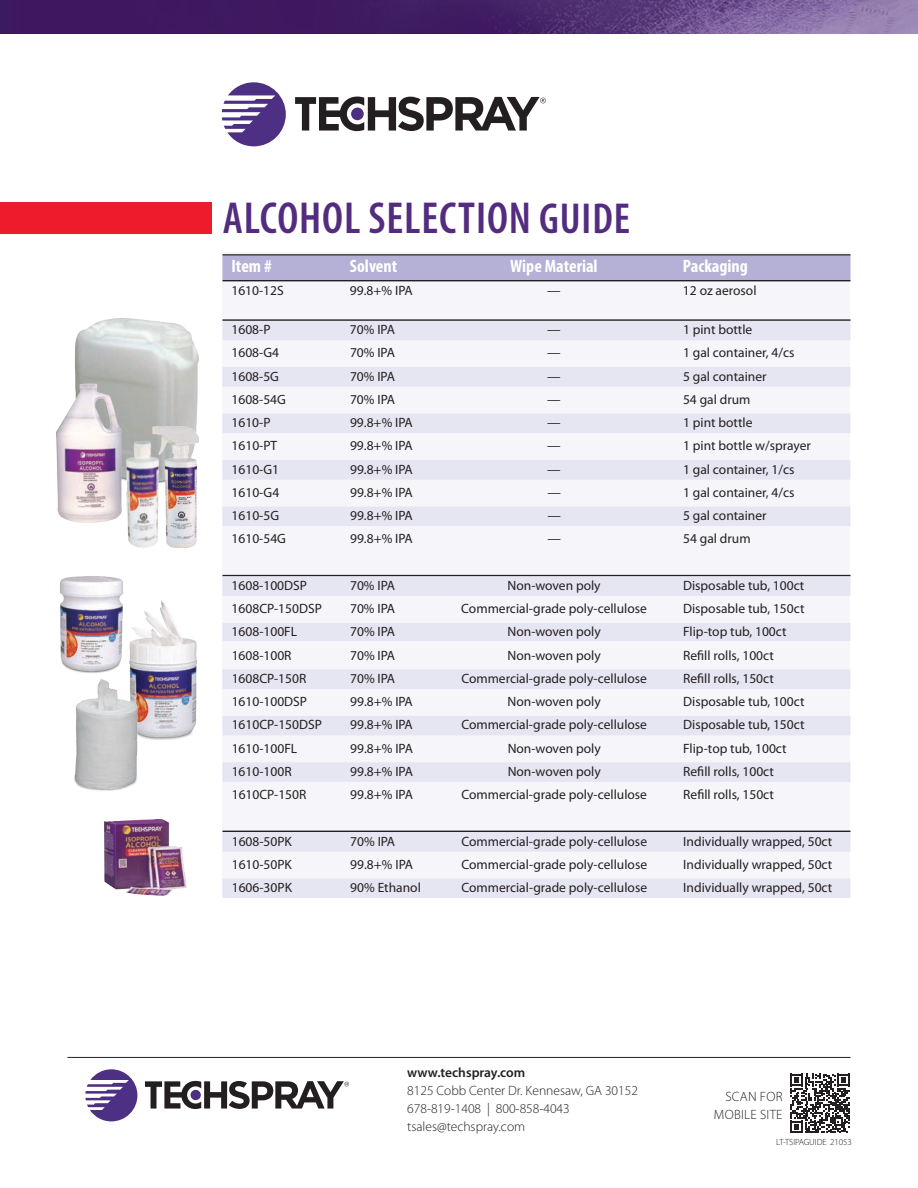
<style>
.page{position:relative;width:918px;height:1188px;background:#fff}
.page>*{position:absolute;margin:0;border:0;box-sizing:border-box;transform-origin:0 0}
.t1{font:600 condensed 45px "Myriad Pro";letter-spacing:.02em;color:#532c7f}
.t2{font:700 condensed 18px "Myriad Pro";color:#fff}
.t3{font:13.5px "Myriad Pro";color:#231f20}
.t4{font:300 13.5px/18px "Myriad Pro";color:#231f20}
.t5{font:600 13.5px "Myriad Pro";color:#231f20}
.t6{font:300 13.5px/18px "Myriad Pro";letter-spacing:.02em;color:#231f20;text-align:right}
.t7{font:300 9px "Myriad Pro";letter-spacing:-.01em;color:#231f20}
.s1{font-size:43.5px}
</style>
<div class="page">
<svg style="left:85px;top:1069px;width:52px;height:52px"></svg>
<svg style="left:145px;top:1081px;width:204px;height:28px"></svg>
<hr style="left:68px;top:1057px;width:782px;height:1px;background:#231f20">
<div style="left:222px;top:252px;width:628px;height:644px;background:#f6f6fa"></div>
<hr style="left:222px;top:254px;width:628px;height:2px;background:#231f20">
<div style="left:222px;top:256px;width:628px;height:24px;background:#b4b0d6"></div>
<hr style="left:222px;top:280px;width:628px;height:1px;background:#231f20">
<hr style="left:222px;top:319px;width:628px;height:2px;background:#231f20">
<div style="left:222px;top:321px;width:628px;height:19px;background:#e6e5f2"></div>
<div style="left:222px;top:367px;width:628px;height:20px;background:#e6e5f2"></div>
<div style="left:222px;top:414px;width:628px;height:19px;background:#e6e5f2"></div>
<div style="left:222px;top:460px;width:628px;height:20px;background:#e6e5f2"></div>
<div style="left:222px;top:507px;width:628px;height:19px;background:#e6e5f2"></div>
<hr style="left:222px;top:575px;width:628px;height:1px;background:#231f20">
<div style="left:222px;top:576px;width:628px;height:20px;background:#e6e5f2"></div>
<div style="left:222px;top:623px;width:628px;height:18px;background:#e6e5f2"></div>
<div style="left:222px;top:669px;width:628px;height:20px;background:#e6e5f2"></div>
<div style="left:222px;top:716px;width:628px;height:19px;background:#e6e5f2"></div>
<div style="left:222px;top:762px;width:628px;height:20px;background:#e6e5f2"></div>
<hr style="left:222px;top:831px;width:628px;height:1px;background:#231f20">
<div style="left:222px;top:832px;width:628px;height:20px;background:#e6e5f2"></div>
<div style="left:222px;top:879px;width:628px;height:19px;background:#e6e5f2"></div>
<img style="left:75px;top:318px;width:124px;height:163px">
<img style="left:56px;top:384px;width:66px;height:139px">
<img style="left:149px;top:423px;width:50px;height:125px">
<img style="left:126px;top:441px;width:36px;height:107px">
<img style="left:60px;top:576px;width:64px;height:97px">
<img style="left:129px;top:600px;width:68px;height:139px">
<img style="left:74px;top:678px;width:69px;height:113px">
<img style="left:104px;top:819px;width:83px;height:77px">
<svg style="left:222px;top:82px;width:64px;height:64px"></svg>
<svg style="left:295px;top:97px;width:251px;height:34px"></svg>
<div style="left:0;top:202px;width:212px;height:31px;background:#ee1b2d"></div>
<img style="left:0;top:0;width:918px;height:34px">
<svg style="left:790px;top:1074px;width:60px;height:59px"></svg>
<h1 class="t1" style="left:223px;top:190px;width:409px">ALCOHOL SELECTION <span class="s1">GUIDE</span></h1>
<h2 class="t2" style="left:231px;top:255px;width:42px">Item #</h2>
<h2 class="t2" style="left:350px;top:255px;width:49px">Solvent</h2>
<h2 class="t2" style="left:510px;top:255px;width:89px">Wipe Material</h2>
<h2 class="t2" style="left:683px;top:255px;width:66px">Packaging</h2>
<p class="t3" style="left:231px;top:282px;width:54px">1610-12S</p>
<p class="t3" style="left:350px;top:282px;width:64px">99.8+% IPA</p>
<p class="t3" style="left:547px;top:282px;width:15px">—</p>
<p class="t3" style="left:683px;top:282px;width:75px">12 oz aerosol</p>
<p class="t3" style="left:231px;top:322px;width:41px">1608-P</p>
<p class="t3" style="left:350px;top:322px;width:46px">70% IPA</p>
<p class="t3" style="left:547px;top:322px;width:15px">—</p>
<p class="t3" style="left:683px;top:322px;width:71px">1 pint bottle</p>
<p class="t3" style="left:232px;top:344px;width:49px">1608-G4</p>
<p class="t3" style="left:350px;top:344px;width:46px">70% IPA</p>
<p class="t3" style="left:547px;top:344px;width:15px">—</p>
<p class="t3" style="left:683px;top:344px;width:113px">1 gal container, 4/cs</p>
<p class="t3" style="left:232px;top:368px;width:49px">1608-5G</p>
<p class="t3" style="left:350px;top:368px;width:46px">70% IPA</p>
<p class="t3" style="left:547px;top:368px;width:15px">—</p>
<p class="t3" style="left:683px;top:368px;width:85px">5 gal container</p>
<p class="t3" style="left:232px;top:391px;width:56px">1608-54G</p>
<p class="t3" style="left:350px;top:391px;width:46px">70% IPA</p>
<p class="t3" style="left:547px;top:391px;width:15px">—</p>
<p class="t3" style="left:683px;top:391px;width:69px">54 gal drum</p>
<p class="t3" style="left:232px;top:414px;width:41px">1610-P</p>
<p class="t3" style="left:350px;top:414px;width:64px">99.8+% IPA</p>
<p class="t3" style="left:547px;top:414px;width:15px">—</p>
<p class="t3" style="left:683px;top:414px;width:71px">1 pint bottle</p>
<p class="t3" style="left:232px;top:437px;width:47px">1610-PT</p>
<p class="t3" style="left:350px;top:437px;width:64px">99.8+% IPA</p>
<p class="t3" style="left:547px;top:437px;width:15px">—</p>
<p class="t3" style="left:683px;top:437px;width:129px">1 pint bottle w/sprayer</p>
<p class="t3" style="left:232px;top:461px;width:49px">1610-G1</p>
<p class="t3" style="left:350px;top:461px;width:64px">99.8+% IPA</p>
<p class="t3" style="left:547px;top:461px;width:15px">—</p>
<p class="t3" style="left:683px;top:461px;width:113px">1 gal container, 1/cs</p>
<p class="t3" style="left:232px;top:484px;width:49px">1610-G4</p>
<p class="t3" style="left:350px;top:484px;width:64px">99.8+% IPA</p>
<p class="t3" style="left:547px;top:484px;width:15px">—</p>
<p class="t3" style="left:683px;top:484px;width:113px">1 gal container, 4/cs</p>
<p class="t3" style="left:232px;top:507px;width:49px">1610-5G</p>
<p class="t3" style="left:350px;top:507px;width:64px">99.8+% IPA</p>
<p class="t3" style="left:547px;top:507px;width:15px">—</p>
<p class="t3" style="left:683px;top:507px;width:85px">5 gal container</p>
<p class="t3" style="left:232px;top:530px;width:56px">1610-54G</p>
<p class="t3" style="left:350px;top:530px;width:64px">99.8+% IPA</p>
<p class="t3" style="left:547px;top:530px;width:15px">—</p>
<p class="t3" style="left:683px;top:530px;width:69px">54 gal drum</p>
<p class="t3" style="left:232px;top:577px;width:77px">1608-100DSP</p>
<p class="t3" style="left:350px;top:577px;width:46px">70% IPA</p>
<p class="t3" style="left:508px;top:577px;width:95px">Non-woven poly</p>
<p class="t3" style="left:683px;top:577px;width:123px">Disposable tub, 100ct</p>
<p class="t3" style="left:232px;top:600px;width:92px">1608CP-150DSP</p>
<p class="t3" style="left:350px;top:600px;width:46px">70% IPA</p>
<p class="t3" style="left:461px;top:600px;width:187px">Commercial-grade poly-cellulose</p>
<p class="t3" style="left:683px;top:600px;width:123px">Disposable tub, 150ct</p>
<p class="t3" style="left:232px;top:623px;width:67px">1608-100FL</p>
<p class="t3" style="left:350px;top:623px;width:46px">70% IPA</p>
<p class="t3" style="left:508px;top:623px;width:95px">Non-woven poly</p>
<p class="t3" style="left:683px;top:623px;width:105px">Flip-top tub, 100ct</p>
<p class="t3" style="left:232px;top:647px;width:61px">1608-100R</p>
<p class="t3" style="left:350px;top:647px;width:46px">70% IPA</p>
<p class="t3" style="left:508px;top:647px;width:95px">Non-woven poly</p>
<p class="t3" style="left:683px;top:647px;width:92px">Refill rolls, 100ct</p>
<p class="t3" style="left:232px;top:670px;width:76px">1608CP-150R</p>
<p class="t3" style="left:350px;top:670px;width:46px">70% IPA</p>
<p class="t3" style="left:461px;top:670px;width:187px">Commercial-grade poly-cellulose</p>
<p class="t3" style="left:683px;top:670px;width:92px">Refill rolls, 150ct</p>
<p class="t3" style="left:232px;top:693px;width:77px">1610-100DSP</p>
<p class="t3" style="left:350px;top:693px;width:64px">99.8+% IPA</p>
<p class="t3" style="left:508px;top:693px;width:95px">Non-woven poly</p>
<p class="t3" style="left:683px;top:693px;width:123px">Disposable tub, 100ct</p>
<p class="t3" style="left:232px;top:716px;width:92px">1610CP-150DSP</p>
<p class="t3" style="left:350px;top:716px;width:64px">99.8+% IPA</p>
<p class="t3" style="left:461px;top:716px;width:187px">Commercial-grade poly-cellulose</p>
<p class="t3" style="left:683px;top:716px;width:123px">Disposable tub, 150ct</p>
<p class="t3" style="left:232px;top:740px;width:67px">1610-100FL</p>
<p class="t3" style="left:350px;top:740px;width:64px">99.8+% IPA</p>
<p class="t3" style="left:508px;top:740px;width:95px">Non-woven poly</p>
<p class="t3" style="left:683px;top:740px;width:105px">Flip-top tub, 100ct</p>
<p class="t3" style="left:232px;top:763px;width:61px">1610-100R</p>
<p class="t3" style="left:350px;top:763px;width:64px">99.8+% IPA</p>
<p class="t3" style="left:508px;top:763px;width:95px">Non-woven poly</p>
<p class="t3" style="left:683px;top:763px;width:92px">Refill rolls, 100ct</p>
<p class="t3" style="left:232px;top:786px;width:76px">1610CP-150R</p>
<p class="t3" style="left:350px;top:786px;width:64px">99.8+% IPA</p>
<p class="t3" style="left:461px;top:786px;width:187px">Commercial-grade poly-cellulose</p>
<p class="t3" style="left:683px;top:786px;width:92px">Refill rolls, 150ct</p>
<p class="t3" style="left:232px;top:833px;width:62px">1608-50PK</p>
<p class="t3" style="left:350px;top:833px;width:46px">70% IPA</p>
<p class="t3" style="left:461px;top:833px;width:187px">Commercial-grade poly-cellulose</p>
<p class="t3" style="left:683px;top:833px;width:151px">Individually wrapped, 50ct</p>
<p class="t3" style="left:232px;top:856px;width:62px">1610-50PK</p>
<p class="t3" style="left:350px;top:856px;width:64px">99.8+% IPA</p>
<p class="t3" style="left:461px;top:856px;width:187px">Commercial-grade poly-cellulose</p>
<p class="t3" style="left:683px;top:856px;width:151px">Individually wrapped, 50ct</p>
<p class="t3" style="left:232px;top:879px;width:62px">1606-30PK</p>
<p class="t3" style="left:350px;top:879px;width:72px">90% Ethanol</p>
<p class="t3" style="left:461px;top:879px;width:187px">Commercial-grade poly-cellulose</p>
<p class="t3" style="left:683px;top:879px;width:151px">Individually wrapped, 50ct</p>
<p class="t5" style="left:407px;top:1064px;width:120px">www.techspray.com</p>
<p class="t4" style="left:407px;top:1082px;width:232px">8125 Cobb Center Dr. Kennesaw, GA 30152<br>678-819-1408 | 800-858-4043 tsales@techspray.com</p>
<p class="t6" style="left:714px;top:1087px;width:70px">SCAN FOR<br>MOBILE SITE</p>
<p class="t7" style="left:776px;top:1137px;width:77px">LT-TSIPAGUIDE 21053</p>
</div>
